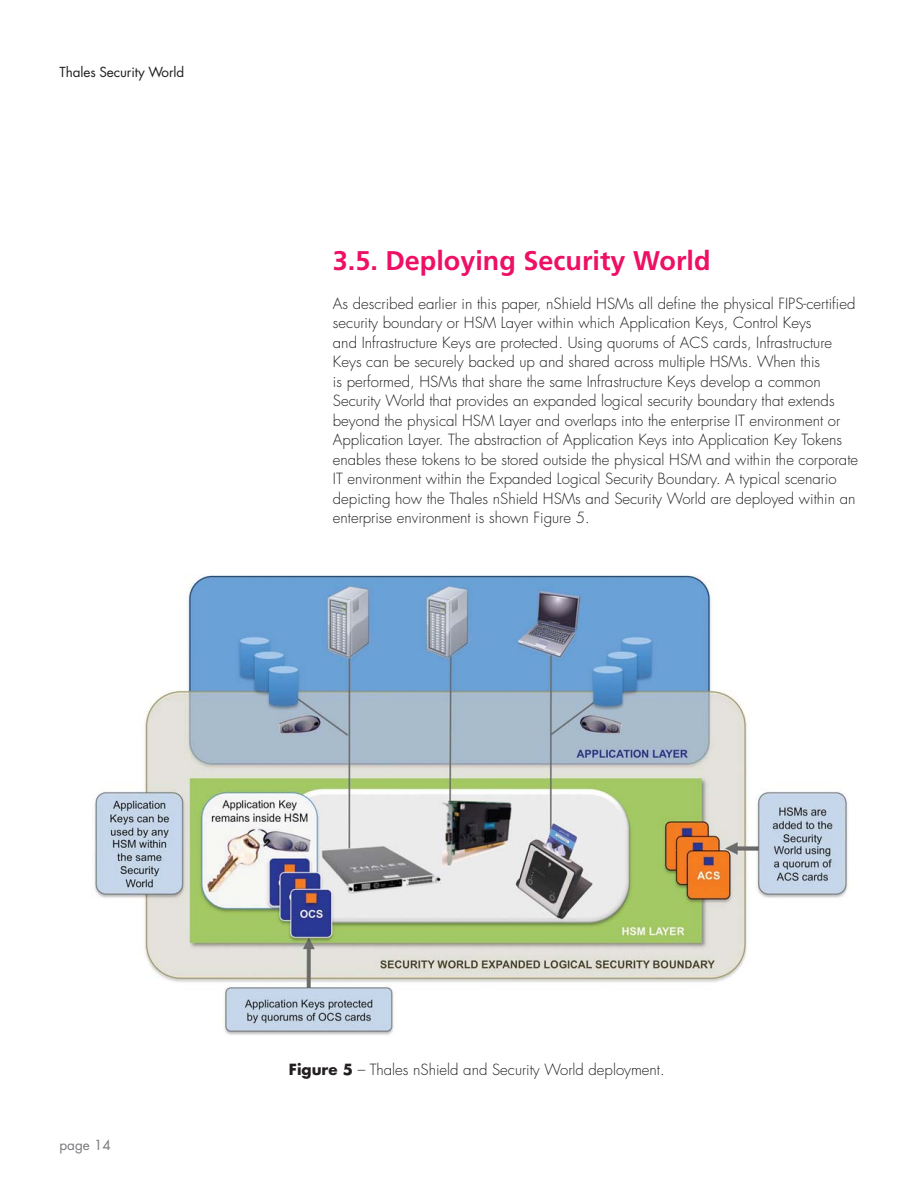
<style>
.page{position:relative;width:918px;height:1188px;background:#fff}
.page>*{position:absolute;margin:0;border:0;box-sizing:border-box;transform-origin:0 0}
.t1{font:700 27px "Frutiger";color:#ed1064}
.t2{font:300 15px/19.5px "Futura Std";color:#231f20}
.t3{font:13.5px "Futura Std";letter-spacing:-.005em;color:#231f20}
.t4{font:13.5px "Futura Std";color:#77787b}
.s1{font-weight:700}
</style>
<div class="page">
<img style="left:94px;top:575px;width:755px;height:460px">
<p class="t3" style="left:60px;top:66px;width:126px">Thales Security World</p>
<h1 class="t1" style="left:333px;top:249px;width:379px">3.5. Deploying Security World</h1>
<p class="t2" style="left:333px;top:294px;width:527px">As described earlier in this paper, nShield HSMs all define the physical FIPS-certified security boundary or HSM Layer within which Application Keys, Control Keys<br>and Infrastructure Keys are protected. Using quorums of ACS cards, Infrastructure Keys can be securely backed up and shared across multiple HSMs. When this<br>is performed, HSMs that share the same Infrastructure Keys develop a common Security World that provides an expanded logical security boundary that extends beyond the physical HSM Layer and overlaps into the enterprise IT environment or Application Layer. The abstraction of Application Keys into Application Key Tokens enables these tokens to be stored outside the physical HSM and within the corporate IT environment within the Expanded Logical Security Boundary. A typical scenario depicting how the Thales nShield HSMs and Security World are deployed within an enterprise environment is shown Figure 5.</p>
<p class="t4" style="left:60px;top:1139px;width:53px">page 14</p>
<p class="t2" style="left:289px;top:1061px;width:377px"><span class="s1">Figure 5</span> – Thales nShield and Security World deployment.</p>
</div>
